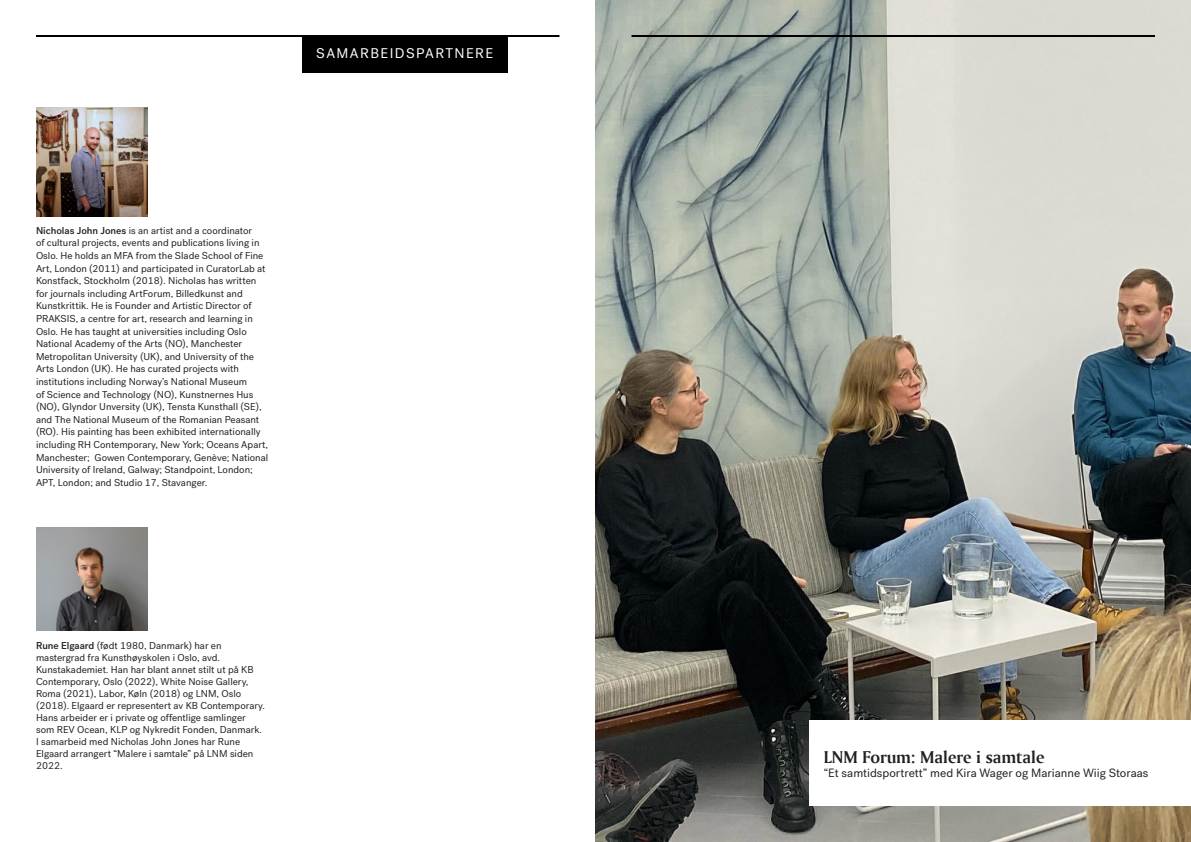
<style>
.page{position:relative;width:1191px;height:842px;background:#fff}
.page>*{position:absolute;margin:0;border:0;box-sizing:border-box;transform-origin:0 0}
.t1{font:18px "Amerigo TL Bold A";color:#222}
.t2{font:14px "Post Grotesk";letter-spacing:.1em;color:#fff}
.t3{font:12px "Post Grotesk";color:#222}
.t4{font:10px/12.6px "Post Grotesk";color:#222}
.s1{font-weight:500}
</style>
<div class="page">
<img style="left:595px;top:0;width:596px;height:842px">
<hr style="left:631px;top:35px;width:524px;height:2px;background:#000">
<hr style="left:36px;top:35px;width:523px;height:2px;background:#000">
<div style="left:809px;top:721px;width:382px;height:85px;background:#fff"></div>
<div style="left:302px;top:37px;width:205px;height:36px;background:#000"></div>
<img style="left:36px;top:108px;width:111px;height:108px">
<img style="left:36px;top:528px;width:111px;height:103px">
<h2 class="t2" style="left:316px;top:45px;width:178px">SAMARBEIDSPARTNERE</h2>
<p class="t4" style="left:36px;top:224px;width:234px"><span class="s1">Nicholas John Jones</span> is an artist and a coordinator<br>of cultural projects, events and publications living in Oslo. He holds an MFA from the Slade School of Fine Art, London (2011) and participated in CuratorLab at Konstfack, Stockholm (2018). Nicholas has written for journals including ArtForum, Billedkunst and Kunstkrittik. He is Founder and Artistic Director of PRAKSIS, a centre for art, research and learning in Oslo. He has taught at universities including Oslo National Academy of the Arts (NO), Manchester Metropolitan University (UK), and University of the Arts London (UK). He has curated projects with institutions including Norway’s National Museum<br>of Science and Technology (NO), Kunstnernes Hus (NO), Glyndor Unversity (UK), Tensta Kunsthall (SE), and The National Museum of the Romanian Peasant (RO). His painting has been exhibited internationally including RH Contemporary, New York; Oceans Apart, Manchester; Gowen Contemporary, Genève; National University of Ireland, Galway; Standpoint, London; APT, London; and Studio 17, Stavanger.</p>
<p class="t4" style="left:36px;top:640px;width:230px;line-height:12px"><span class="s1">Rune Elgaard</span> (født 1980, Danmark) har en mastergrad fra Kunsthøyskolen i Oslo, avd.<br>Kunstakademiet. Han har blant annet stilt ut på KB Contemporary, Oslo (2022), White Noise Gallery, Roma (2021), Labor, Køln (2018) og LNM, Oslo (2018). Elgaard er representert av KB Contemporary.<br>Hans arbeider er i private og offentlige samlinger som REV Ocean, KLP og Nykredit Fonden, Danmark.<br>I samarbeid med Nicholas John Jones har Rune Elgaard arrangert “Malere i samtale” på LNM siden 2022.</p>
<h1 class="t1" style="left:824px;top:746px;width:222px">LNM Forum: Malere i samtale</h1>
<p class="t3" style="left:824px;top:766px;width:326px">“Et samtidsportrett” med Kira Wager og Marianne Wiig Storaas</p>
</div>
